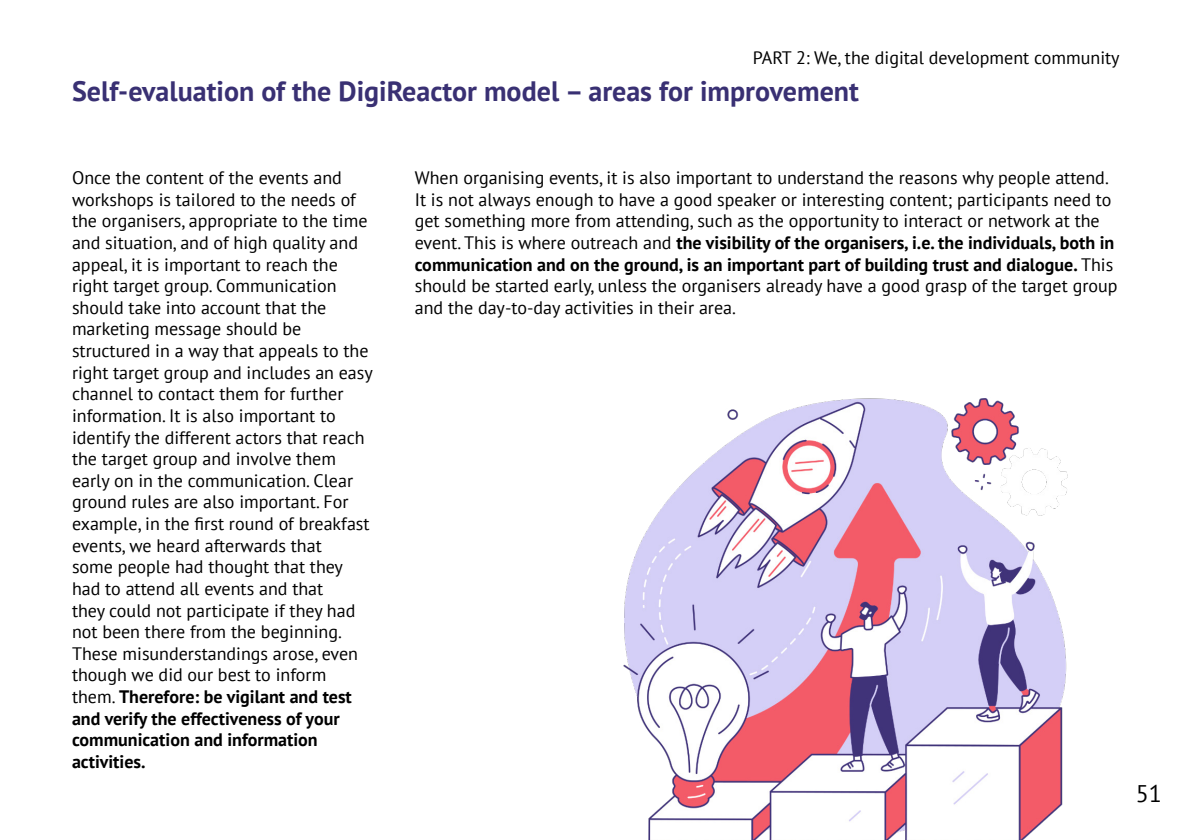
<style>
.page{position:relative;width:1191px;height:840px;background:#fff}
.page>*{position:absolute;margin:0;border:0;box-sizing:border-box;transform-origin:0 0}
.t1{font:700 28px "PT Sans";color:#393073}
.t2{font:24px "PT Sans";color:#000}
.t3{font:18px/21.6px "PT Sans";color:#000}
.s1{font-weight:700}
</style>
<div class="page">
<img style="left:623px;top:398px;width:445px;height:441px">
<p class="t3" style="left:753px;top:46px;width:368px">PART 2: We, the digital development community</p>
<h1 class="t1" style="left:72px;top:72px;width:788px">Self-evaluation of the DigiReactor model – areas for improvement</h1>
<p class="t3" style="left:72px;top:166px;width:302px">Once the content of the events and workshops is tailored to the needs of the organisers, appropriate to the time and situation, and of high quality and appeal, it is important to reach the right target group. Communication should take into account that the marketing message should be structured in a way that appeals to the right target group and includes an easy channel to contact them for further information. It is also important to identify the different actors that reach the target group and involve them early on in the communication. Clear ground rules are also important. For example, in the first round of breakfast events, we heard afterwards that<br>some people had thought that they had to attend all events and that<br>they could not participate if they had not been there from the beginning.<br>These misunderstandings arose, even though we did our best to inform them. <span class="s1">Therefore: be vigilant and test and verify the effectiveness of your communication and information activities.</span></p>
<p class="t3" style="left:415px;top:166px;width:704px">When organising events, it is also important to understand the reasons why people attend.<br>It is not always enough to have a good speaker or interesting content; participants need to get something more from attending, such as the opportunity to interact or network at the event. This is where outreach and <span class="s1">the visibility of the organisers, i.e. the individuals, both in communication and on the ground, is an important part of building trust and dialogue.</span> This should be started early, unless the organisers already have a good grasp of the target group and the day-to-day activities in their area.</p>
<h2 class="t2" style="left:1135px;top:778px;width:28px">51</h2>
</div>
